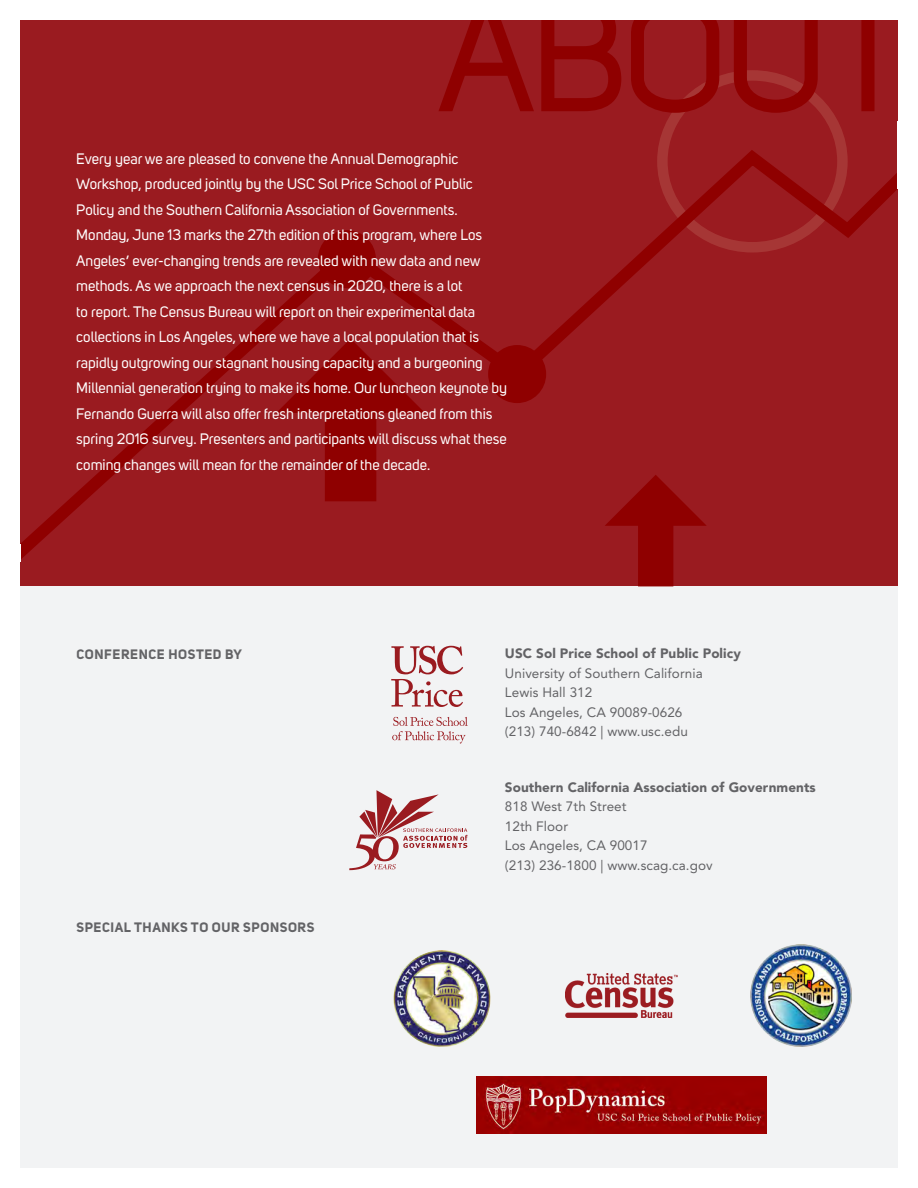
<style>
.page{position:relative;width:918px;height:1188px;background:#fff}
.page>*{position:absolute;margin:0;border:0;box-sizing:border-box;transform-origin:0 0}
.page_title{font:156px "Uni Sans";letter-spacing:-.03em;color:#8f0000}
.Bio_Text{font:15px/25.5px "Uni Sans";color:#fff}
.t1{font:13.5px/19.5px "Avenir LT Std";letter-spacing:.005em;color:#636366}
.t2{font:900 13.5px/19.5px "Avenir LT Std";letter-spacing:.005em;color:#636366}
.t3{font:700 13.5px "Uni Sans";letter-spacing:.045em;color:#636366}
.s1{font-weight:400}
</style>
<div class="page">
<div style="left:20px;top:20px;width:878px;height:566px;background:#9a1b20"></div>
<div style="left:20px;top:586px;width:878px;height:582px;background:#f2f3f4"></div>
<svg style="left:391px;top:646px;width:72px;height:61px"></svg>
<svg style="left:392px;top:717px;width:76px;height:27px"></svg>
<img style="left:476px;top:1076px;width:291px;height:57px">
<svg style="left:349px;top:790px;width:119px;height:80px"></svg>
<img style="left:565px;top:973px;width:113px;height:45px">
<img style="left:393px;top:950px;width:98px;height:97px">
<img style="left:751px;top:945px;width:101px;height:101px">
<svg style="left:20px;top:70px;width:878px;height:492px"></svg>
<div style="left:318px;top:230px;width:58px;height:58px;background:#8f0000;border-radius:50%"></div>
<div style="left:488px;top:345px;width:58px;height:58px;background:#8f0000;border-radius:50%"></div>
<svg style="left:605px;top:475px;width:102px;height:111px"></svg>
<svg style="left:276px;top:339px;width:149px;height:162px"></svg>
<p class="page_title" style="left:438px;top:-33px;width:476px">ABOUT</p>
<p class="Bio_Text" style="left:76px;top:146px;width:432px">Every year we are pleased to convene the Annual Demographic Workshop, produced jointly by the USC Sol Price School of Public Policy and the Southern California Association of Governments.<br>Monday, June 13 marks the 27th edition of this program, where Los Angeles’ ever-changing trends are revealed with new data and new methods. As we approach the next census in 2020, there is a lot<br>to report. The Census Bureau will report on their experimental data collections in Los Angeles, where we have a local population that is rapidly outgrowing our stagnant housing capacity and a burgeoning Millennial generation trying to make its home. Our luncheon keynote by Fernando Guerra will also offer fresh interpretations gleaned from this spring 2016 survey. Presenters and participants will discuss what these coming changes will mean for the remainder of the decade.</p>
<p class="t3" style="left:76px;top:646px;width:167px">CONFERENCE HOSTED BY</p>
<p class="t3" style="left:76px;top:919px;width:240px">SPECIAL THANKS TO OUR SPONSORS</p>
<p class="t2" style="left:505px;top:644px;width:237px">USC Sol Price School of Public Policy<br><span class="s1">University of Southern California</span></p>
<p class="t1" style="left:505px;top:683px;width:179px">Lewis Hall 312<br>Los Angeles, CA 90089-0626</p>
<p class="t1" style="left:505px;top:722px;width:184px">(213) 740-6842 | www.usc.edu</p>
<p class="t2" style="left:505px;top:777px;width:312px">Southern California Association of Governments</p>
<p class="t1" style="left:505px;top:797px;width:144px">818 West 7th Street<br>12th Floor<br>Los Angeles, CA 90017</p>
<p class="t1" style="left:505px;top:856px;width:209px">(213) 236-1800 | www.scag.ca.gov</p>
</div>
